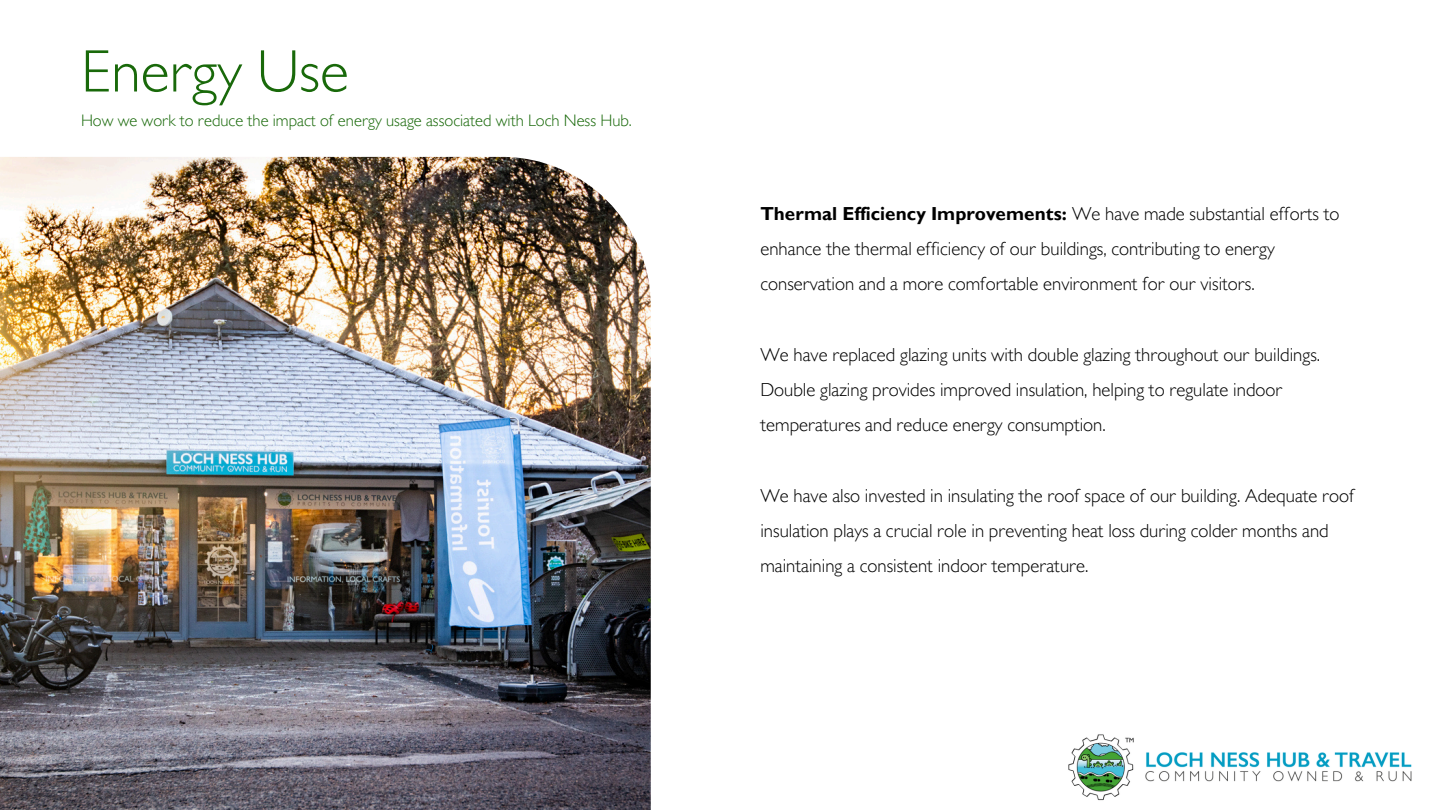
<style>
.page{position:relative;width:1440px;height:810px;background:#fff}
.page>*{position:absolute;margin:0;border:0;box-sizing:border-box;transform-origin:0 0}
.t1{font:300 60.3px "Gill Sans MT Std";color:#19690a}
.t2{font:300 18.8px/35.2px "Gill Sans MT Std";color:#000}
.t3{font:300 16.7px "Gill Sans MT Std";color:#19690a}
.s1{font-weight:700}
</style>
<div class="page">
<img style="left:1068px;top:734px;width:344px;height:67px">
<img style="left:0;top:157px;width:651px;height:653px">
<p class="t1" style="left:81px;top:50px;width:269px">Energy Use</p>
<p class="t3" style="left:81px;top:114px;width:552px">How we work to reduce the impact of energy usage associated with Loch Ness Hub.</p>
<h2 class="t2" style="left:760px;top:199px;width:581px"><span class="s1">Thermal Efficiency Improvements:</span> We have made substantial efforts to enhance the thermal efficiency of our buildings, contributing to energy conservation and a more comfortable environment for our visitors.</h2>
<h2 class="t2" style="left:760px;top:340px;width:561px">We have replaced glazing units with double glazing throughout our buildings.<br>Double glazing provides improved insulation, helping to regulate indoor temperatures and reduce energy consumption.</h2>
<h2 class="t2" style="left:760px;top:481px;width:596px">We have also invested in insulating the roof space of our building. Adequate roof insulation plays a crucial role in preventing heat loss during colder months and maintaining a consistent indoor temperature.</h2>
</div>
